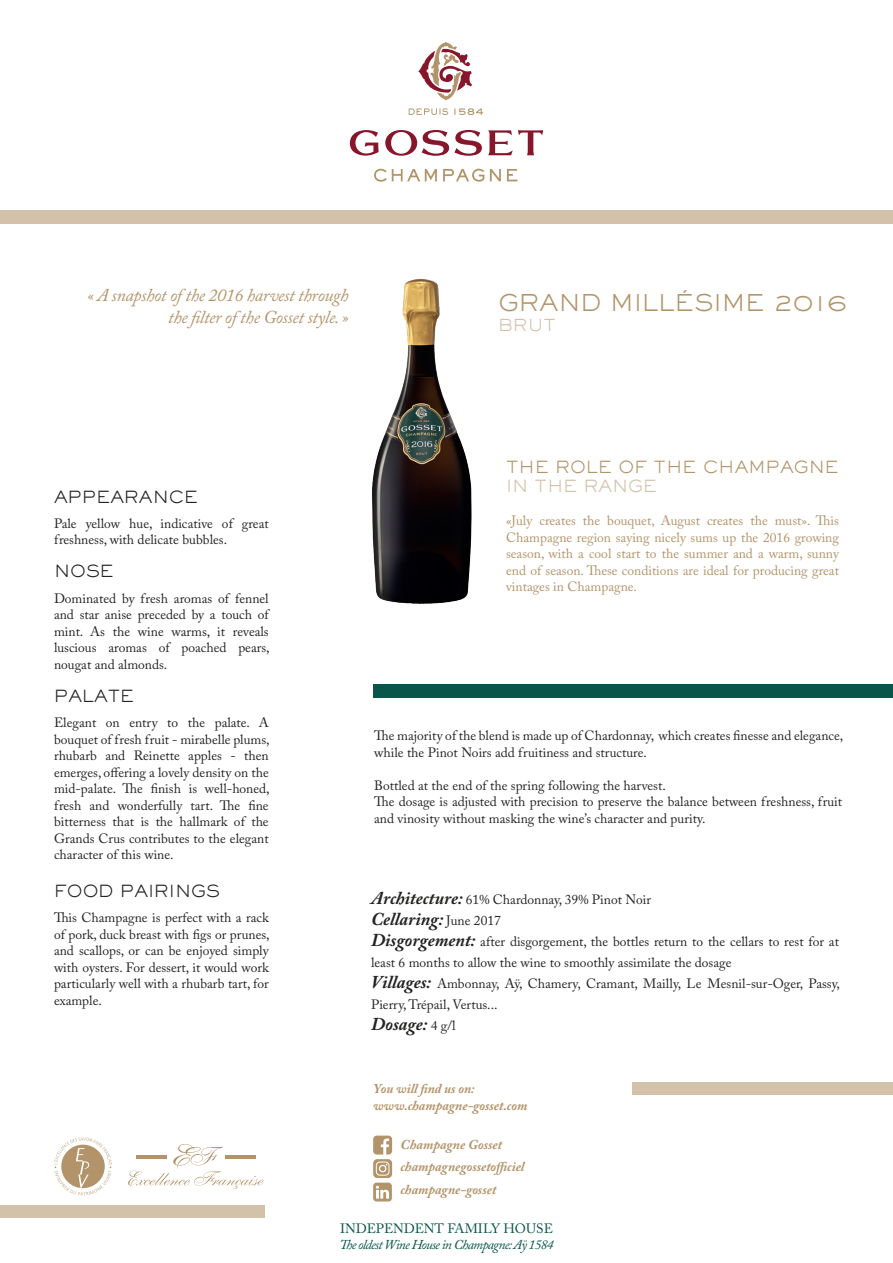
<style>
.page{position:relative;width:893px;height:1263px;background:#fff}
.page>*{position:absolute;margin:0;border:0;box-sizing:border-box;transform-origin:0 0}
.t1{font:300 22.8px "Sackers Gothic Std";color:#b3946a}
.t2{font:italic 18px/21.6px "Adobe Caslon Pro";letter-spacing:-.02em;color:#b3946a;text-align:right}
.t3{font:italic 700 18px "Adobe Caslon Pro";color:#232322}
.t4{font:300 16.5px "Sackers Gothic Std";color:#232322}
.t5{font:300 16.5px "Sackers Gothic Std";color:#b3946a}
.t6{font:300 16.5px "Sackers Gothic Std";color:#d4c1a9}
.t7{font:300 16.2px "Sackers Gothic Std";color:#d4c1a9}
.t8{font:13.5px/16.5px "Adobe Caslon Pro";color:#232322}
.t9{font:13.5px/16.5px "Adobe Caslon Pro";color:#b3946a;text-align:justify}
.t10{font:italic 700 13.5px/22.5px "Adobe Caslon Pro";color:#b3946a}
.t11{font:italic 13.5px "Adobe Caslon Pro";letter-spacing:-.05em;color:#095549}
.t12{font:13.5px "Adobe Caslon Pro";color:#095549}
.s1{font-weight:700;font-style:italic;font-size:18px}
.s2{font-weight:400;font-style:normal;font-size:13.5px}
</style>
<div class="page">
<svg style="left:350px;top:42px;width:193px;height:140px"></svg>
<div style="left:0;top:210px;width:893px;height:13px;background:#d4c1a9"></div>
<div style="left:373px;top:684px;width:520px;height:13px;background:#095549"></div>
<svg style="left:54px;top:1137px;width:58px;height:58px"></svg>
<svg style="left:128px;top:1144px;width:136px;height:45px"></svg>
<hr style="left:137px;top:1155px;width:30px;height:4px;background:#b3946a">
<hr style="left:225px;top:1155px;width:30px;height:4px;background:#b3946a">
<img style="left:372px;top:279px;width:100px;height:325px">
<svg style="left:373px;top:1135px;width:19px;height:66px"></svg>
<div style="left:633px;top:1082px;width:260px;height:12px;background:#d4c1a9"></div>
<div style="left:0;top:1205px;width:264px;height:12px;background:#d4c1a9"></div>
<h2 class="t2" style="left:87px;top:284px;width:263px">« A snapshot of the 2016 harvest through the filter of the Gosset style. »</h2>
<h1 class="t1" style="left:498px;top:288px;width:350px">GRAND MILLÉSIME 2016</h1>
<p class="t7" style="left:498px;top:314px;width:59px">BRUT</p>
<p class="t4" style="left:54px;top:486px;width:146px">APPEARANCE</p>
<p class="t8" style="left:54px;top:515px;width:216px">Pale yellow hue, indicative of great freshness, with delicate bubbles.</p>
<p class="t4" style="left:54px;top:560px;width:61px">NOSE</p>
<p class="t8" style="left:54px;top:590px;width:217px;text-align:justify">Dominated by fresh aromas of fennel and star anise preceded by a touch of mint. As the wine warms, it reveals luscious aromas of poached pears, nougat and almonds.</p>
<p class="t4" style="left:54px;top:685px;width:82px">PALATE</p>
<p class="t8" style="left:54px;top:714px;width:217px;text-align:justify">Elegant on entry to the palate. A bouquet of fresh fruit - mirabelle plums, rhubarb and Reinette apples - then emerges, offering a lovely density on the mid-palate. The finish is well-honed, fresh and wonderfully tart. The fine bitterness that is the hallmark of the Grands Crus contributes to the elegant character of this wine.</p>
<p class="t4" style="left:54px;top:880px;width:167px">FOOD PAIRINGS</p>
<p class="t8" style="left:54px;top:909px;width:217px;text-align:justify">This Champagne is perfect with a rack of pork, duck breast with figs or prunes, and scallops, or can be enjoyed simply with oysters. For dessert, it would work particularly well with a rhubarb tart, for example.</p>
<p class="t5" style="left:506px;top:456px;width:334px">THE ROLE OF THE CHAMPAGNE</p>
<p class="t6" style="left:506px;top:475px;width:153px">IN THE RANGE</p>
<p class="t9" style="left:506px;top:512px;width:334px">«July creates the bouquet, August creates the must». This Champagne region saying nicely sums up the 2016 growing season, with a cool start to the summer and a warm, sunny end of season. These conditions are ideal for producing great vintages in Champagne.</p>
<p class="t8" style="left:374px;top:727px;width:470px">The majority of the blend is made up of Chardonnay, which creates finesse and elegance, while the Pinot Noirs add fruitiness and structure.</p>
<p class="t8" style="left:374px;top:777px;width:469px">Bottled at the end of the spring following the harvest.<br>The dosage is adjusted with precision to preserve the balance between freshness, fruit and vinosity without masking the wine’s character and purity.</p>
<p class="t8" style="left:371px;top:891px;width:282px"><span class="s1">Architecture:</span> 61% Chardonnay, 39% Pinot Noir</p>
<h2 class="t3" style="left:371px;top:908px;width:131px">Cellaring: <span class="s2">June 2017</span></h2>
<p class="t8" style="left:371px;top:930px;width:470px;line-height:21px"><span class="s1">Disgorgement:</span> after disgorgement, the bottles return to the cellars to rest for at least 6 months to allow the wine to smoothly assimilate the dosage<br><span class="s1">Villages:</span> Ambonnay, Aÿ, Chamery, Cramant, Mailly, Le Mesnil-sur-Oger, Passy, Pierry, Trépail, Vertus...</p>
<h2 class="t3" style="left:371px;top:1013px;width:86px">Dosage: <span class="s2">4 g/l</span></h2>
<p class="t10" style="left:373px;top:1080px;width:156px;line-height:16.5px">You will find us on: www.champagne-gosset.com</p>
<p class="t10" style="left:401px;top:1133px;width:125px">Champagne Gosset champagnegossetofficiel champagne-gosset</p>
<p class="t12" style="left:340px;top:1220px;width:214px">INDEPENDENT FAMILY HOUSE</p>
<p class="t11" style="left:339px;top:1237px;width:216px">The oldest Wine House in Champagne: Aÿ 1584</p>
</div>
